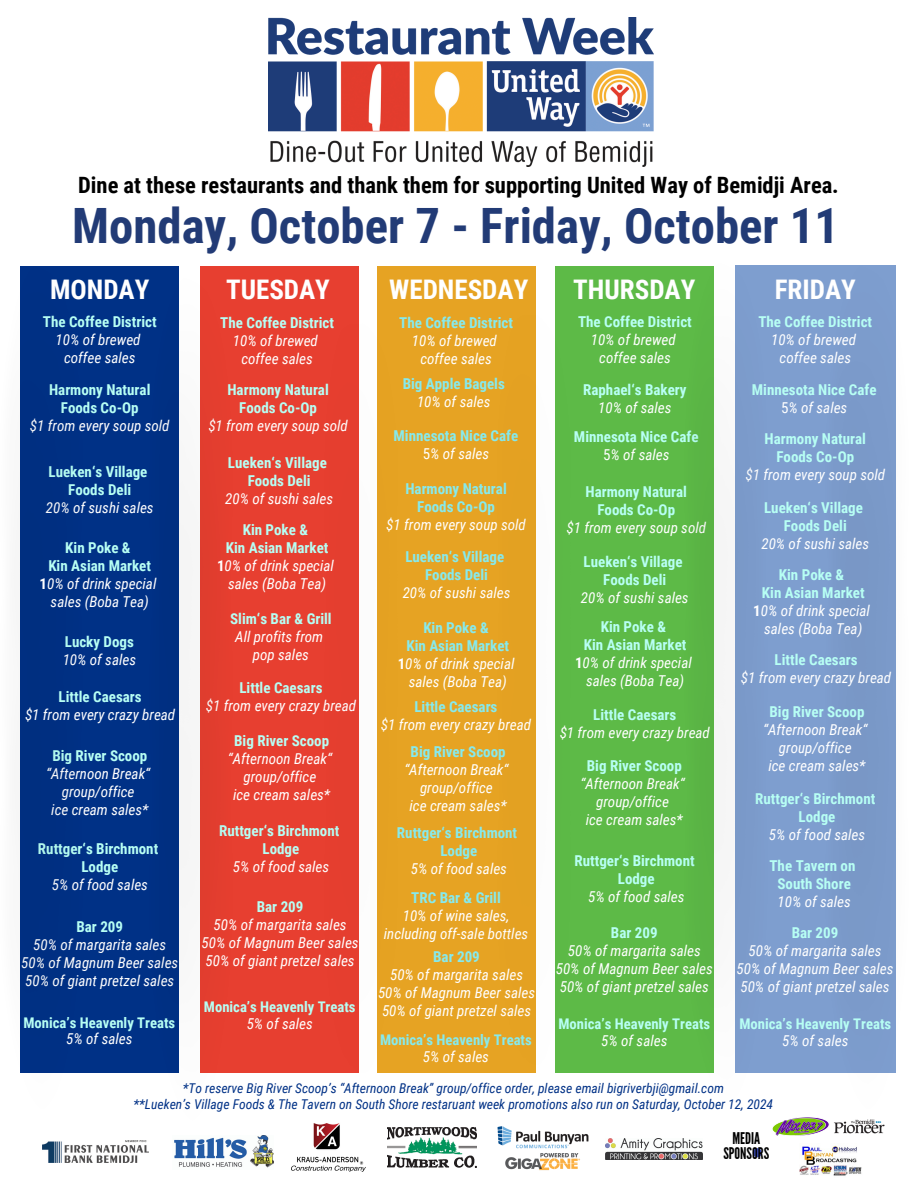
<style>
.page{position:relative;width:918px;height:1188px;background:#fff}
.page>*{position:absolute;margin:0;border:0;box-sizing:border-box;transform-origin:0 0}
.t1{font:700 48.75px "Roboto Condensed";color:#223b76}
.t2{font:700 27px "Roboto Condensed";color:#fff}
.t3{font:700 22.5px "Roboto Condensed";color:#000}
.t4{font:16.2px/15.9px "League Gothic";color:#000;text-align:center}
.t5{font:italic 15px/18px "Roboto Condensed";color:#fff;text-align:center}
.t6{font:700 15px/18px "Roboto Condensed";color:#b7fff4;text-align:center}
.t7{font:700 15px/18px "Roboto Condensed";color:#86eaed;text-align:center}
.t8{font:700 14.7px "Roboto Condensed";color:#b7fff4}
.t9{font:700 14.7px "Roboto Condensed";color:#86eaed}
.t10{font:italic 13.5px "Roboto Condensed";color:#003186}
.s1{font-weight:700;font-style:normal;color:#b7fff4}
.s2{font-weight:700;font-style:normal;color:#86eaed}
.s3{font-weight:400;font-style:italic;color:#fff}
.s4{font-weight:400;color:#fff}
.s5{font-weight:700;font-style:normal}
</style>
<div class="page">
<img style="left:269px;top:18px;width:385px;height:148px">
<div style="left:21px;top:266px;width:158px;height:807px;background:#003186"></div>
<div style="left:200px;top:266px;width:158px;height:807px;background:#e73f30"></div>
<div style="left:377px;top:266px;width:158px;height:807px;background:#e6a323"></div>
<div style="left:556px;top:266px;width:158px;height:807px;background:#5dba47"></div>
<div style="left:735px;top:266px;width:160px;height:807px;background:#7e9ecf"></div>
<img style="left:895px;top:720px;width:1px;height:200px">
<img style="left:20px;top:720px;width:1px;height:200px">
<img style="left:20px;top:266px;width:1px;height:454px">
<img style="left:358px;top:729px;width:1px;height:200px">
<img style="left:358px;top:266px;width:1px;height:463px">
<img style="left:535px;top:920px;width:21px;height:153px">
<img style="left:535px;top:720px;width:21px;height:200px">
<img style="left:535px;top:266px;width:21px;height:454px">
<div style="left:753px;top:1148px;width:9px;height:9px;background:#485cdf;border-radius:50%"></div>
<img style="left:43px;top:1140px;width:106px;height:23px">
<img style="left:174px;top:1136px;width:99px;height:32px">
<img style="left:606px;top:1138px;width:96px;height:22px">
<img style="left:497px;top:1126px;width:92px;height:45px">
<img style="left:387px;top:1127px;width:89px;height:41px">
<img style="left:799px;top:1145px;width:63px;height:31px">
<img style="left:772px;top:1118px;width:57px;height:18px">
<img style="left:834px;top:1119px;width:51px;height:15px">
<img style="left:292px;top:1123px;width:74px;height:49px">
<h3 class="t3" style="left:78px;top:172px;width:762px">Dine at these restaurants and thank them for supporting United Way of Bemidji Area.</h3>
<h1 class="t1" style="left:72px;top:198px;width:768px">Monday, October 7 - Friday, October 11</h1>
<p class="t2" style="left:50px;top:274px;width:101px">MONDAY</p>
<p class="t2" style="left:226px;top:274px;width:105px">TUESDAY</p>
<p class="t2" style="left:389px;top:274px;width:140px">WEDNESDAY</p>
<p class="t2" style="left:573px;top:274px;width:124px">THURSDAY</p>
<p class="t2" style="left:775px;top:274px;width:83px">FRIDAY</p>
<p class="t5" style="left:43px;top:313px;width:115px"><span class="s1">The Coffee District<br></span>10% of brewed coffee sales</p>
<p class="t5" style="left:220px;top:314px;width:115px"><span class="s1">The Coffee District<br></span>10% of brewed coffee sales</p>
<p class="t5" style="left:399px;top:314px;width:115px"><span class="s2">The Coffee District<br></span>10% of brewed coffee sales</p>
<p class="t5" style="left:578px;top:313px;width:115px"><span class="s1">The Coffee District<br></span>10% of brewed coffee sales</p>
<p class="t5" style="left:758px;top:313px;width:115px"><span class="s1">The Coffee District<br></span>10% of brewed coffee sales</p>
<p class="t7" style="left:403px;top:375px;width:104px">Big Apple Bagels<br><span class="s3">10% of sales</span></p>
<p class="t6" style="left:583px;top:381px;width:105px">Raphael‘s Bakery<br><span class="s3">10% of sales</span></p>
<h5 class="t6" style="left:752px;top:381px;width:126px">Minnesota Nice Cafe<br><span class="s4">5</span><span class="s3">% of sales</span></h5>
<h2 class="t6" style="left:30px;top:381px;width:141px">Harmony Natural<br>Foods Co-Op<br><span class="s3">$1 from every soup sold</span></h2>
<h5 class="t6" style="left:208px;top:381px;width:141px">Harmony Natural<br>Foods Co-Op<br><span class="s3">$1 from every soup sold</span></h5>
<p class="t7" style="left:394px;top:427px;width:126px">Minnesota Nice Cafe<br><span class="s4">5</span><span class="s3">% of sales</span></p>
<h2 class="t6" style="left:574px;top:428px;width:126px">Minnesota Nice Cafe<br><span class="s4">5</span><span class="s3">% of sales</span></h2>
<h5 class="t6" style="left:746px;top:429px;width:141px">Harmony Natural<br>Foods Co-Op<br><span class="s3">$1 from every soup sold</span></h5>
<h5 class="t6" style="left:46px;top:463px;width:109px">Lueken‘s Village<br>Foods Deli<br><span class="s3">20% of sushi sales</span></h5>
<h5 class="t6" style="left:225px;top:454px;width:109px">Lueken‘s Village<br>Foods Deli<br><span class="s3">20% of sushi sales</span></h5>
<h5 class="t7" style="left:386px;top:480px;width:141px">Harmony Natural<br>Foods Co-Op<br><span class="s3">$1 from every soup sold</span></h5>
<h5 class="t6" style="left:567px;top:483px;width:141px">Harmony Natural<br>Foods Co-Op<br><span class="s3">$1 from every soup sold</span></h5>
<h5 class="t6" style="left:761px;top:499px;width:109px">Lueken‘s Village<br>Foods Deli<br><span class="s3">20% of sushi sales</span></h5>
<h5 class="t5" style="left:217px;top:521px;width:118px"><span class="s1">Kin Poke &amp;<br>Kin Asian Market<br></span><span class="s5">1</span>0% of drink special sales (Boba Tea)</h5>
<h5 class="t5" style="left:40px;top:539px;width:118px"><span class="s1">Kin Poke &amp;<br>Kin Asian Market<br></span><span class="s5">1</span>0% of drink special sales (Boba Tea)</h5>
<h5 class="t7" style="left:403px;top:548px;width:109px">Lueken‘s Village<br>Foods Deli<br><span class="s3">20% of sushi sales</span></h5>
<h2 class="t6" style="left:581px;top:553px;width:109px">Lueken‘s Village<br>Foods Deli<br><span class="s3">20% of sushi sales</span></h2>
<h5 class="t5" style="left:753px;top:565px;width:118px"><span class="s1">Kin Poke &amp;<br>Kin Asian Market<br></span><span class="s5">1</span>0% of drink special sales (Boba Tea)</h5>
<p class="t5" style="left:230px;top:610px;width:103px"><span class="s1">Slim‘s Bar &amp; Grill<br></span>All profits from pop sales</p>
<h5 class="t5" style="left:575px;top:618px;width:118px"><span class="s1">Kin Poke &amp;<br>Kin Asian Market<br></span><span class="s5">1</span>0% of drink special sales (Boba Tea)</h5>
<h5 class="t5" style="left:398px;top:619px;width:118px"><span class="s2">Kin Poke &amp;<br>Kin Asian Market<br></span><span class="s5">1</span>0% of drink special sales (Boba Tea)</h5>
<p class="t5" style="left:63px;top:633px;width:75px;text-align:left"><span class="s1">Lucky Dogs<br></span>10% of sales</p>
<h5 class="t5" style="left:741px;top:651px;width:152px"><span class="s1">Little Caesars<br></span>$1 from every crazy bread</h5>
<h5 class="t5" style="left:206px;top:679px;width:152px"><span class="s1">Little Caesars<br></span>$1 from every crazy bread</h5>
<h5 class="t5" style="left:25px;top:688px;width:152px"><span class="s1">Little Caesars<br></span>$1 from every crazy bread</h5>
<h2 class="t5" style="left:381px;top:697px;width:152px"><span class="s2">Little Caesars<br></span>$1 from every crazy bread</h2>
<h5 class="t5" style="left:560px;top:705px;width:152px"><span class="s1">Little Caesars<br></span>$1 from every crazy bread</h5>
<h5 class="t5" style="left:763px;top:703px;width:106px"><span class="s1">Big River Scoop </span>“Afternoon Break“ group/office</h5>
<h5 class="t5" style="left:768px;top:757px;width:99px">ice cream sales*</h5>
<h5 class="t5" style="left:228px;top:732px;width:106px"><span class="s1">Big River Scoop </span>“Afternoon Break“ group/office</h5>
<h5 class="t5" style="left:233px;top:786px;width:99px">ice cream sales*</h5>
<h5 class="t5" style="left:404px;top:743px;width:106px"><span class="s2">Big River Scoop </span>“Afternoon Break“ group/office</h5>
<h5 class="t5" style="left:410px;top:797px;width:99px">ice cream sales*</h5>
<h5 class="t5" style="left:46px;top:747px;width:106px"><span class="s1">Big River Scoop </span>“Afternoon Break“ group/office</h5>
<h5 class="t5" style="left:51px;top:801px;width:99px">ice cream sales*</h5>
<h5 class="t5" style="left:581px;top:757px;width:106px"><span class="s1">Big River Scoop </span>“Afternoon Break“ group/office</h5>
<h5 class="t5" style="left:586px;top:811px;width:99px">ice cream sales*</h5>
<h5 class="t6" style="left:755px;top:790px;width:122px">Ruttger‘s Birchmont<br>Lodge<br><span class="s3">5% of food sales</span></h5>
<h5 class="t6" style="left:219px;top:822px;width:122px">Ruttger‘s Birchmont<br>Lodge<br><span class="s3">5% of food sales</span></h5>
<h5 class="t7" style="left:397px;top:824px;width:122px">Ruttger‘s Birchmont<br>Lodge<br><span class="s3">5% of food sales</span></h5>
<h5 class="t6" style="left:38px;top:840px;width:122px">Ruttger‘s Birchmont<br>Lodge<br><span class="s3">5% of food sales</span></h5>
<h5 class="t6" style="left:574px;top:852px;width:122px">Ruttger‘s Birchmont<br>Lodge<br><span class="s3">5% of food sales</span></h5>
<p class="t6" style="left:770px;top:857px;width:87px">The Tavern on<br>South Shore<br><span class="s3">10% of sales</span></p>
<p class="t5" style="left:384px;top:889px;width:146px"><span class="s2">TRC Bar &amp; Grill<br></span>10% of wine sales, including off-sale bottles</p>
<h5 class="t5" style="left:202px;top:898px;width:159px"><span class="s1">Bar 209<br></span>50% of margarita sales<br>50% of Magnum Beer sales<br>50% of giant pretzel sales</h5>
<p class="t5" style="left:21px;top:918px;width:159px"><span class="s1">Bar 209<br></span>50% of margarita sales<br>50% of Magnum Beer sales<br>50% of giant pretzel sales</p>
<h2 class="t5" style="left:556px;top:924px;width:159px"><span class="s1">Bar 209<br></span>50% of margarita sales<br>50% of Magnum Beer sales<br>50% of giant pretzel sales</h2>
<h5 class="t5" style="left:737px;top:924px;width:159px"><span class="s1">Bar 209<br></span>50% of margarita sales<br>50% of Magnum Beer sales<br>50% of giant pretzel sales</h5>
<h5 class="t5" style="left:378px;top:948px;width:159px"><span class="s2">Bar 209<br></span>50% of margarita sales<br>50% of Magnum Beer sales<br>50% of giant pretzel sales</h5>
<h5 class="t8" style="left:204px;top:998px;width:153px">Monica’s Heavenly Treats</h5>
<h5 class="t5" style="left:247px;top:1014px;width:68px">5% of sales</h5>
<h5 class="t8" style="left:558px;top:1015px;width:153px">Monica’s Heavenly Treats</h5>
<h5 class="t5" style="left:601px;top:1032px;width:68px">5% of sales</h5>
<h5 class="t8" style="left:23px;top:1014px;width:153px">Monica’s Heavenly Treats</h5>
<h5 class="t5" style="left:66px;top:1030px;width:68px">5% of sales</h5>
<h5 class="t8" style="left:739px;top:1015px;width:153px">Monica’s Heavenly Treats</h5>
<h5 class="t5" style="left:782px;top:1032px;width:68px">5% of sales</h5>
<h5 class="t9" style="left:380px;top:1032px;width:153px">Monica’s Heavenly Treats</h5>
<h5 class="t5" style="left:423px;top:1048px;width:68px">5% of sales</h5>
<h5 class="t10" style="left:183px;top:1080px;width:543px">*To reserve Big River Scoop’s “Afternoon Break” group/office order, please email bigriverbji@gmail.com</h5>
<h5 class="t10" style="left:134px;top:1096px;width:641px">**Lueken’s Village Foods &amp; The Tavern on South Shore restaruant week promotions also run on Saturday, October 12, 2024</h5>
<h5 class="t4" style="left:723px;top:1130px;width:47px">MEDIA<br>SPONSORS</h5>
</div>
